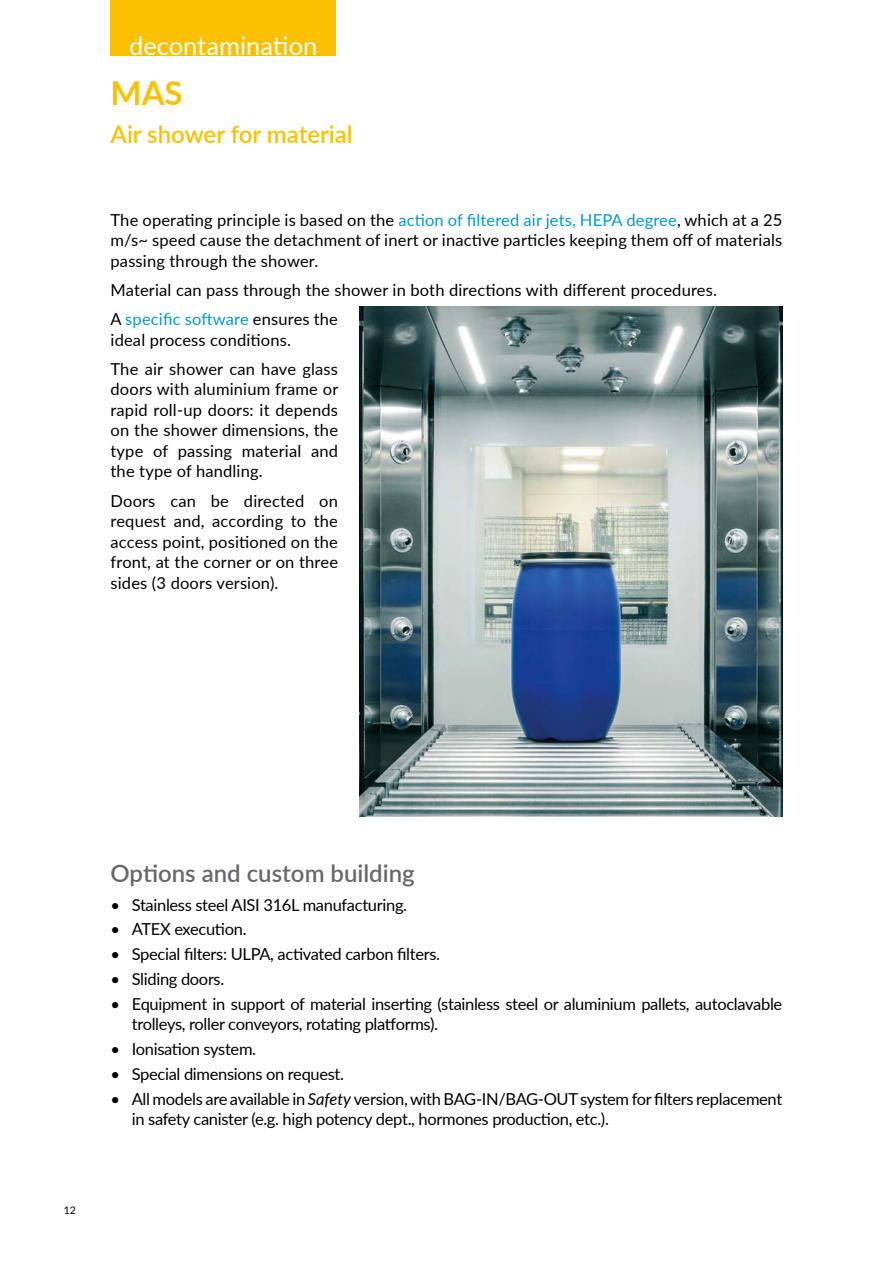
<style>
.page{position:relative;width:893px;height:1263px;background:#fff}
.page>*{position:absolute;margin:0;border:0;box-sizing:border-box;transform-origin:0 0}
.t1{font:700 33px "Lato";color:#fbc100}
.t2{font:30px "Lato";color:#fff}
.t3{font:25.5px "Lato";color:#fff}
.t4{font:600 24px "Lato";color:#68676c}
.t5{font:600 24px "Lato";color:#fbc100}
.t6{font:16.5px/20.5px "Lato";letter-spacing:-.02em;color:#000;text-align:justify}
.t7{font:16.5px/29.1px "Lato";letter-spacing:.01em;color:#000}
.t8{font:10.5px "Lato";color:#000}
.s1{color:#009ad2}
.s2{font-style:italic}
</style>
<div class="page">
<div style="left:111px;top:0;width:225px;height:55px;background:#fbc100"></div>
<img style="left:359px;top:306px;width:423px;height:510px">
<h2 class="t2" style="left:132px;top:23px;width:184px">contenimento</h2>
<h3 class="t3" style="left:129px;top:28px;width:190px">decontamination</h3>
<h1 class="t1" style="left:111px;top:69px;width:74px">MAS</h1>
<h3 class="t5" style="left:111px;top:116px;width:244px">Air shower for material</h3>
<p class="t6" style="left:111px;top:209px;width:673px">The operating principle is based on the <span class="s1">action of filtered air jets, HEPA degree</span>, which at a 25 m/s~ speed cause the detachment of inert or inactive particles keeping them off of materials passing through the shower.</p>
<p class="t7" style="left:111px;top:275px;width:608px">Material can pass through the shower in both directions with different procedures.<br>A <span class="s1">specific software</span> ensures the</p>
<p class="t7" style="left:111px;top:324px;width:229px">ideal process conditions.<br>The air shower can have glass</p>
<p class="t6" style="left:111px;top:378px;width:229px">doors with aluminium frame or rapid roll-up doors: it depends on the shower dimensions, the type of passing material and the type of handling.</p>
<p class="t6" style="left:111px;top:489px;width:229px">Doors can be directed on request and, according to the access point, positioned on the front, at the corner or on three sides (3 doors version).</p>
<p class="t8" style="left:64px;top:1202px;width:14px">12</p>
<h3 class="t4" style="left:111px;top:855px;width:306px">Options and custom building</h3>
<p class="t6" style="left:111px;top:893px;width:298px">• Stainless steel AISI 316L manufacturing.</p>
<p class="t6" style="left:111px;top:918px;width:138px">• ATEX execution.</p>
<p class="t6" style="left:111px;top:943px;width:331px">• Special filters: ULPA, activated carbon filters.</p>
<p class="t6" style="left:111px;top:968px;width:115px">• Sliding doors.</p>
<p class="t6" style="left:132px;top:993px;width:652px;text-indent:-21px">• Equipment in support of material inserting (stainless steel or aluminium pallets, autoclavable trolleys, roller conveyors, rotating platforms).</p>
<p class="t6" style="left:111px;top:1038px;width:147px">• Ionisation system.</p>
<p class="t6" style="left:111px;top:1063px;width:235px">• Special dimensions on request.</p>
<p class="t6" style="left:132px;top:1088px;width:652px;text-indent:-21px">• All models are available in <span class="s2">Safety</span> version, with BAG-IN/BAG-OUT system for filters replacement in safety canister (e.g. high potency dept., hormones production, etc.).</p>
</div>
